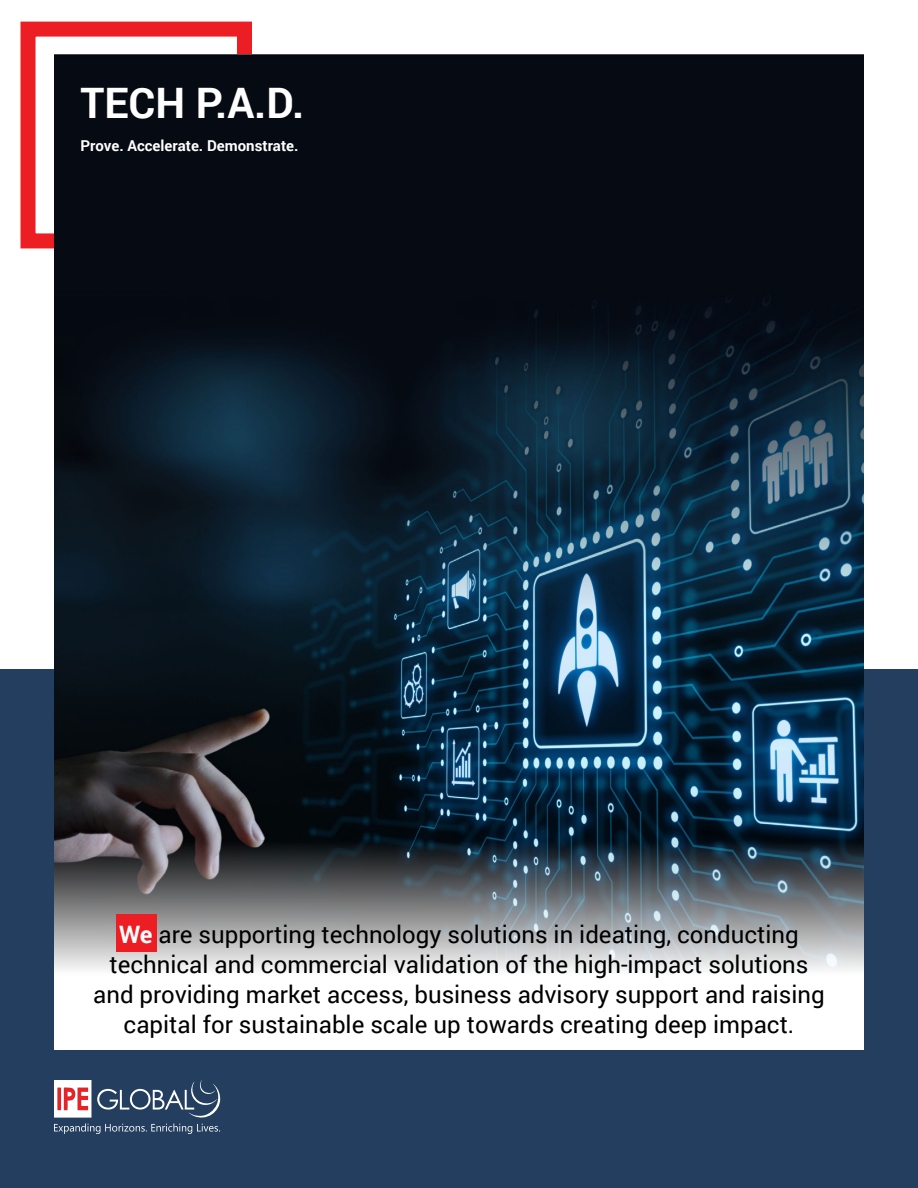
<style>
.page{position:relative;width:918px;height:1188px;background:#fff}
.page>*{position:absolute;margin:0;border:0;box-sizing:border-box;transform-origin:0 0}
.t1{font:700 42px "Roboto";color:#fff}
.t2{font:24px/30px "Roboto";color:#000;text-align:center}
.t3{font:700 15px "Roboto";color:#fff}
.s1{font-weight:700;color:#fff}
</style>
<div class="page">
<div style="left:0;top:669px;width:918px;height:519px;background:#233e5e"></div>
<div style="left:21px;top:22px;width:231px;height:226px;border:15px solid #ed1d24"></div>
<img style="left:54px;top:54px;width:810px;height:987px">
<svg style="left:54px;top:1080px;width:166px;height:54px"></svg>
<div style="left:116px;top:915px;width:41px;height:37px;background:#ed1d24"></div>
<h1 class="t1" style="left:81px;top:74px;width:225px">TECH P.A.D.</h1>
<p class="t3" style="left:81px;top:135px;width:220px">Prove. Accelerate. Demonstrate.</p>
<p class="t2" style="left:93px;top:919px;width:733px"><span class="s1">We</span> are supporting technology solutions in ideating, conducting technical and commercial validation of the high-impact solutions and providing market access, business advisory support and raising capital for sustainable scale up towards creating deep impact.</p>
</div>
